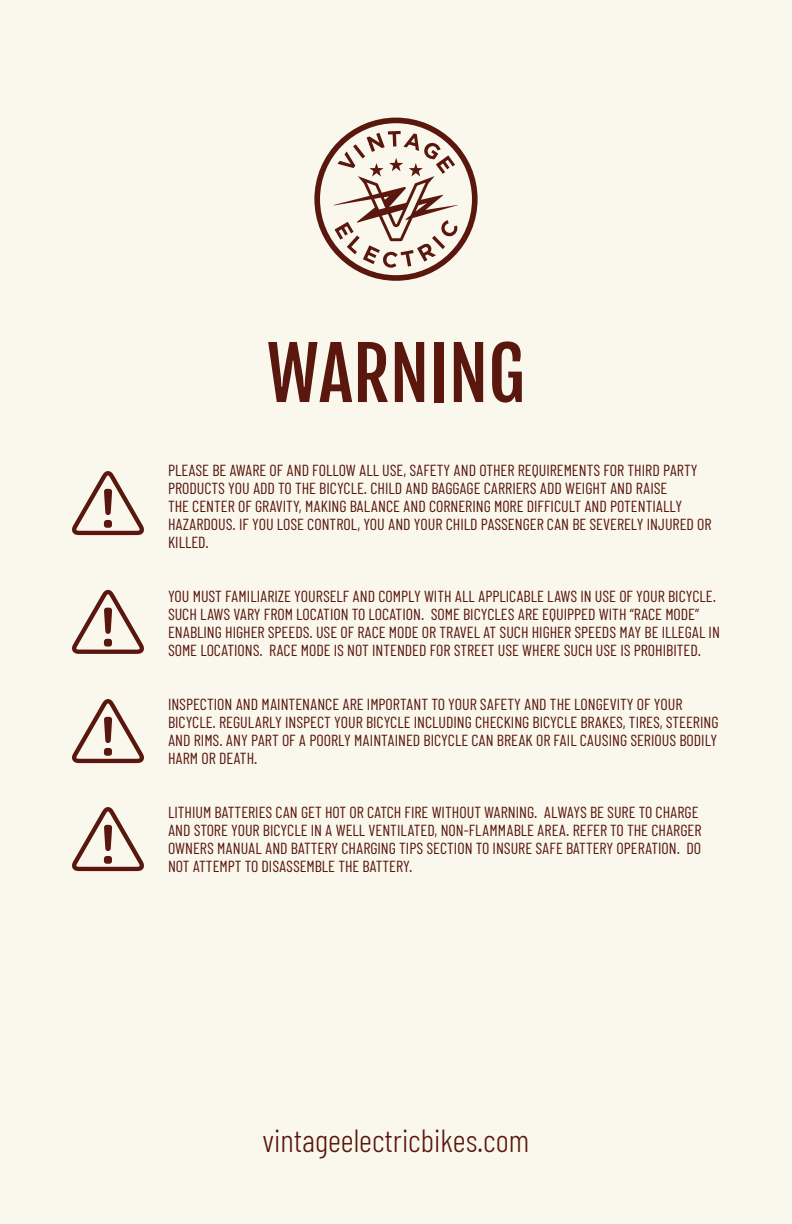
<style>
.page{position:relative;width:792px;height:1224px;background:#faf7ed}
.page>*{position:absolute;margin:0;border:0;box-sizing:border-box;transform-origin:0 0}
.t1{font:72px "Fjalla One";color:#59170d}
.t2{font:300 32px "Barlow Condensed";color:#59170d}
.t3{font:16px/18px "Barlow Condensed";color:#59170d}
</style>
<div class="page">
<svg style="left:314px;top:118px;width:164px;height:163px"></svg>
<svg style="left:72px;top:471px;width:72px;height:64px"></svg>
<svg style="left:72px;top:589px;width:72px;height:65px"></svg>
<svg style="left:72px;top:699px;width:72px;height:64px"></svg>
<svg style="left:72px;top:807px;width:72px;height:64px"></svg>
<p class="t1" style="left:267px;top:329px;width:260px">WARNING</p>
<p class="t3" style="left:168px;top:460px;width:545px">PLEASE BE AWARE OF AND FOLLOW ALL USE, SAFETY AND OTHER REQUIREMENTS FOR THIRD PARTY PRODUCTS YOU ADD TO THE BICYCLE. CHILD AND BAGGAGE CARRIERS ADD WEIGHT AND RAISE<br>THE CENTER OF GRAVITY, MAKING BALANCE AND CORNERING MORE DIFFICULT AND POTENTIALLY HAZARDOUS. IF YOU LOSE CONTROL, YOU AND YOUR CHILD PASSENGER CAN BE SEVERELY INJURED OR KILLED.</p>
<p class="t3" style="left:168px;top:586px;width:553px">YOU MUST FAMILIARIZE YOURSELF AND COMPLY WITH ALL APPLICABLE LAWS IN USE OF YOUR BICYCLE.<br>SUCH LAWS VARY FROM LOCATION TO LOCATION. SOME BICYCLES ARE EQUIPPED WITH “RACE MODE” ENABLING HIGHER SPEEDS. USE OF RACE MODE OR TRAVEL AT SUCH HIGHER SPEEDS MAY BE ILLEGAL IN SOME LOCATIONS. RACE MODE IS NOT INTENDED FOR STREET USE WHERE SUCH USE IS PROHIBITED.</p>
<p class="t3" style="left:168px;top:694px;width:552px">INSPECTION AND MAINTENANCE ARE IMPORTANT TO YOUR SAFETY AND THE LONGEVITY OF YOUR BICYCLE. REGULARLY INSPECT YOUR BICYCLE INCLUDING CHECKING BICYCLE BRAKES, TIRES, STEERING AND RIMS. ANY PART OF A POORLY MAINTAINED BICYCLE CAN BREAK OR FAIL CAUSING SERIOUS BODILY HARM OR DEATH.</p>
<p class="t3" style="left:168px;top:802px;width:535px">LITHIUM BATTERIES CAN GET HOT OR CATCH FIRE WITHOUT WARNING. ALWAYS BE SURE TO CHARGE AND STORE YOUR BICYCLE IN A WELL VENTILATED, NON-FLAMMABLE AREA. REFER TO THE CHARGER OWNERS MANUAL AND BATTERY CHARGING TIPS SECTION TO INSURE SAFE BATTERY OPERATION. DO NOT ATTEMPT TO DISASSEMBLE THE BATTERY.</p>
<p class="t2" style="left:263px;top:1121px;width:268px">vintageelectricbikes.com</p>
</div>
